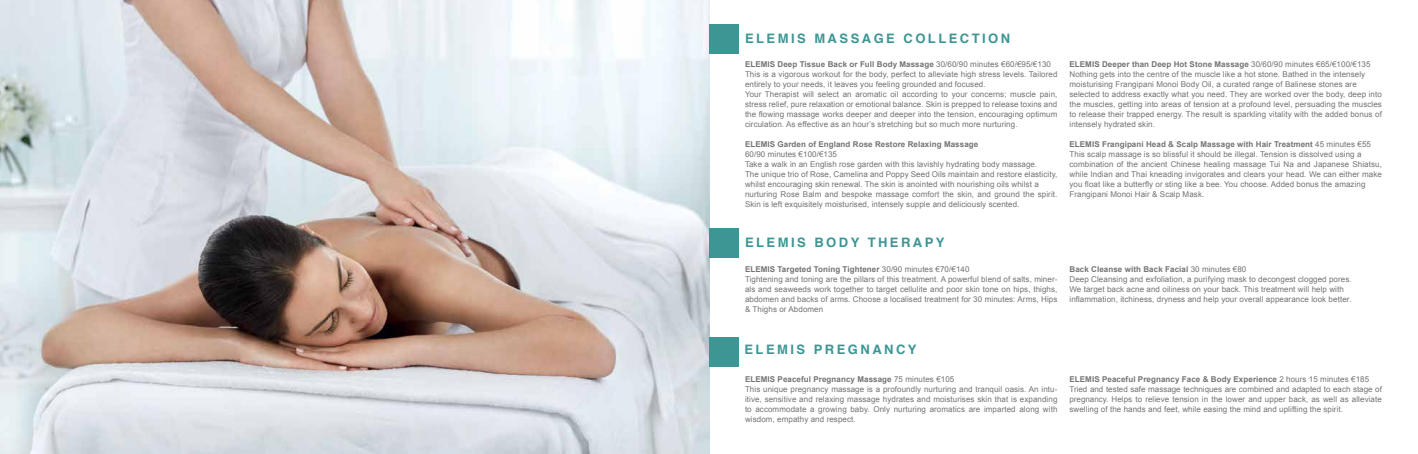
<style>
.page{position:relative;width:1418px;height:454px;background:#fff}
.page>*{position:absolute;margin:0;border:0;box-sizing:border-box;transform-origin:0 0}
.t1{font:700 13px "Helvetica";letter-spacing:.19em;color:#3d9694}
.t2{font:8px/10px "Arial";letter-spacing:.01em;color:#727375}
.t3{font:700 8px "Arial";letter-spacing:.01em;color:#727375}
.s1{font-weight:700}
</style>
<div class="page">
<img style="left:0;top:0;width:709px;height:454px">
<div style="left:709px;top:24px;width:29px;height:29px;background:#3d9694"></div>
<div style="left:709px;top:229px;width:29px;height:29px;background:#3d9694"></div>
<div style="left:709px;top:337px;width:29px;height:29px;background:#3d9694"></div>
<h1 class="t1" style="left:745px;top:28px;width:267px">ELEMIS MASSAGE COLLECTION</h1>
<p class="t2" style="left:745px;top:59px;width:314px"><span class="s1">ELEMIS Deep Tissue Back or Full Body Massage</span> 30/60/90 minutes €60/€95/€130<br>This is a vigorous workout for the body, perfect to alleviate high stress levels. Tailored entirely to your needs, it leaves you feeling grounded and focused.<br>Your Therapist will select an aromatic oil according to your concerns; muscle pain, stress relief, pure relaxation or emotional balance. Skin is prepped to release toxins and the flowing massage works deeper and deeper into the tension, encouraging optimum circulation. As effective as an hour’s stretching but so much more nurturing.</p>
<p class="t3" style="left:745px;top:139px;width:235px">ELEMIS Garden of England Rose Restore Relaxing Massage</p>
<p class="t2" style="left:745px;top:149px;width:314px">60/90 minutes €100/€135<br>Take a walk in an English rose garden with this lavishly hydrating body massage.<br>The unique trio of Rose, Camelina and Poppy Seed Oils maintain and restore elasticity, whilst encouraging skin renewal. The skin is anointed with nourishing oils whilst a nurturing Rose Balm and bespoke massage comfort the skin, and ground the spirit.<br>Skin is left exquisitely moisturised, intensely supple and deliciously scented.</p>
<p class="t2" style="left:1069px;top:59px;width:314px"><span class="s1">ELEMIS Deeper than Deep Hot Stone Massage</span> 30/60/90 minutes €65/€100/€135<br>Nothing gets into the centre of the muscle like a hot stone. Bathed in the intensely moisturising Frangipani Monoi Body Oil, a curated range of Balinese stones are selected to address exactly what you need. They are worked over the body, deep into the muscles, getting into areas of tension at a profound level, persuading the muscles to release their trapped energy. The result is sparkling vitality with the added bonus of intensely hydrated skin.</p>
<p class="t2" style="left:1069px;top:139px;width:314px"><span class="s1">ELEMIS Frangipani Head &amp; Scalp Massage with Hair Treatment</span> 45 minutes €55<br>This scalp massage is so blissful it should be illegal. Tension is dissolved using a combination of the ancient Chinese healing massage Tui Na and Japanese Shiatsu, while Indian and Thai kneading invigorates and clears your head. We can either make you float like a butterfly or sting like a bee. You choose. Added bonus the amazing Frangipani Monoi Hair &amp; Scalp Mask.</p>
<h1 class="t1" style="left:745px;top:231px;width:201px">ELEMIS BODY THERAPY</h1>
<p class="t2" style="left:745px;top:264px;width:314px"><span class="s1">ELEMIS Targeted Toning Tightener</span> 30/90 minutes €70/€140<br>Tightening and toning are the pillars of this treatment. A powerful blend of salts, miner&shy;als and seaweeds work together to target cellulite and poor skin tone on hips, thighs, abdomen and backs of arms. Choose a localised treatment for 30 minutes: Arms, Hips &amp; Thighs or Abdomen</p>
<p class="t2" style="left:1069px;top:264px;width:284px"><span class="s1">Back Cleanse with Back Facial</span> 30 minutes €80<br>Deep Cleansing and exfoliation, a purifying mask to decongest clogged pores.<br>We target back acne and oiliness on your back. This treatment will help with inflammation, itchiness, dryness and help your overall appearance look better.</p>
<h1 class="t1" style="left:744px;top:339px;width:174px">ELEMIS PREGNANCY</h1>
<p class="t2" style="left:745px;top:374px;width:314px"><span class="s1">ELEMIS Peaceful Pregnancy Massage</span> 75 minutes €105<br>This unique pregnancy massage is a profoundly nurturing and tranquil oasis. An intu&shy;itive, sensitive and relaxing massage hydrates and moisturises skin that is expanding to accommodate a growing baby. Only nurturing aromatics are imparted along with wisdom, empathy and respect.</p>
<p class="t2" style="left:1069px;top:374px;width:314px"><span class="s1">ELEMIS Peaceful Pregnancy Face &amp; Body Experience</span> 2 hours 15 minutes €185<br>Tried and tested safe massage techniques are combined and adapted to each stage of pregnancy. Helps to relieve tension in the lower and upper back, as well as alleviate swelling of the hands and feet, while easing the mind and uplifting the spirit.</p>
</div>
